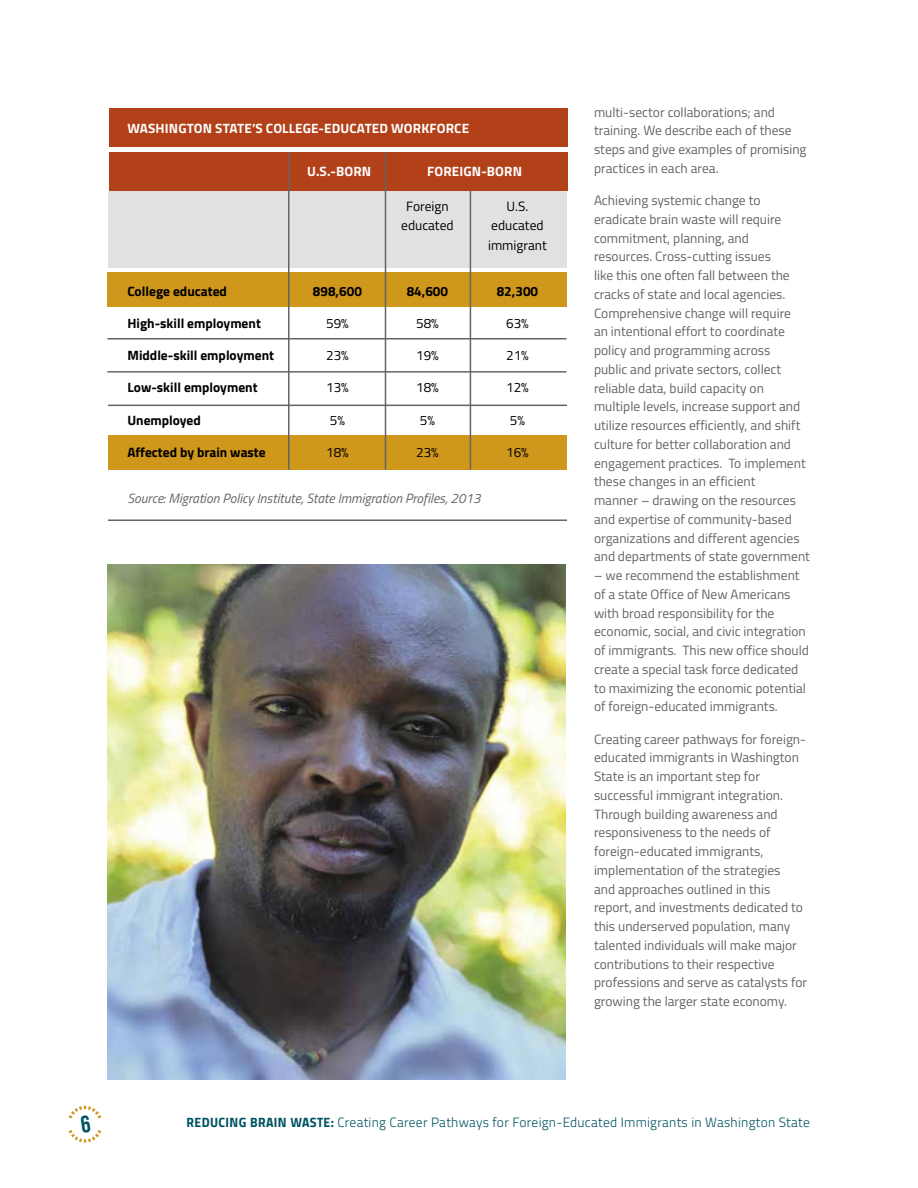
<style>
.page{position:relative;width:918px;height:1188px;background:#fff}
.page>*{position:absolute;margin:0;border:0;box-sizing:border-box;transform-origin:0 0}
.t1{font:13.5px/18.8px "Titillium";color:#636466}
.t2{font:700 13.5px "Titillium";color:#000}
.t3{font:300 13.5px "Titillium";letter-spacing:.02em;color:#005361}
.t4{font:13.5px/19.5px "Titillium";color:#000}
.t5{font:700 13.5px "Titillium";letter-spacing:.01em;color:#fff}
.t6{font:italic 13.5px "Titillium";color:#636466}
.s1{font-family:"Titillium Bold Upright";font-weight:400}
</style>
<div class="page">
<img style="left:108px;top:565px;width:458px;height:515px">
<div style="left:109px;top:108px;width:459px;height:39px;background:#b2411a"></div>
<div style="left:108px;top:191px;width:459px;height:77px;background:#e1e1e2"></div>
<div style="left:107px;top:272px;width:459px;height:34px;background:#cf971c"></div>
<div style="left:108px;top:436px;width:459px;height:34px;background:#cf971c"></div>
<div style="left:109px;top:152px;width:459px;height:39px;background:#b2411a"></div>
<hr style="left:108px;top:519px;width:459px;height:2px;background:#636466">
<hr style="left:107px;top:338px;width:459px;height:2px;background:#636466">
<hr style="left:107px;top:371px;width:459px;height:2px;background:#636466">
<hr style="left:108px;top:405px;width:459px;height:1px;background:#636466">
<hr style="left:385px;top:152px;width:1px;height:318px;background:#636466">
<hr style="left:288px;top:152px;width:2px;height:318px;background:#636466">
<hr style="left:470px;top:191px;width:1px;height:279px;background:#636466">
<svg style="left:69px;top:1106px;width:32px;height:37px"></svg>
<p class="t5" style="left:128px;top:118px;width:343px">WASHINGTON STATE’S COLLEGE-EDUCATED WORKFORCE</p>
<p class="t5" style="left:307px;top:161px;width:65px">U.S.-BORN</p>
<p class="t5" style="left:427px;top:161px;width:96px">FOREIGN-BORN</p>
<p class="t4" style="left:406px;top:196px;width:44px">Foreign</p>
<p class="t4" style="left:507px;top:196px;width:23px">U.S.</p>
<p class="t4" style="left:401px;top:215px;width:54px">educated</p>
<p class="t4" style="left:488px;top:215px;width:60px">educated immigrant</p>
<p class="t2" style="left:127px;top:281px;width:101px">College educated</p>
<p class="t2" style="left:313px;top:281px;width:50px">898,600</p>
<p class="t2" style="left:407px;top:281px;width:43px">84,600</p>
<p class="t2" style="left:497px;top:281px;width:43px">82,300</p>
<p class="t2" style="left:127px;top:313px;width:135px">High-skill employment</p>
<p class="t4" style="left:326px;top:313px;width:24px">59%</p>
<p class="t4" style="left:416px;top:313px;width:24px">58%</p>
<p class="t4" style="left:506px;top:313px;width:24px">63%</p>
<p class="t2" style="left:127px;top:345px;width:148px">Middle-skill employment</p>
<p class="t4" style="left:326px;top:345px;width:24px">23%</p>
<p class="t4" style="left:416px;top:345px;width:24px">19%</p>
<p class="t4" style="left:506px;top:345px;width:24px">21%</p>
<p class="t2" style="left:127px;top:377px;width:132px">Low-skill employment</p>
<p class="t4" style="left:326px;top:377px;width:24px">13%</p>
<p class="t4" style="left:416px;top:377px;width:24px">18%</p>
<p class="t4" style="left:506px;top:377px;width:24px">12%</p>
<p class="t2" style="left:127px;top:410px;width:75px">Unemployed</p>
<p class="t4" style="left:330px;top:410px;width:17px">5%</p>
<p class="t4" style="left:420px;top:410px;width:17px">5%</p>
<p class="t4" style="left:510px;top:410px;width:17px">5%</p>
<p class="t2" style="left:127px;top:442px;width:140px">Affected by brain waste</p>
<p class="t4" style="left:326px;top:442px;width:24px">18%</p>
<p class="t4" style="left:416px;top:442px;width:24px">23%</p>
<p class="t4" style="left:506px;top:442px;width:24px">16%</p>
<p class="t6" style="left:127px;top:488px;width:355px">Source: Migration Policy Institute, State Immigration Profiles, 2013</p>
<p class="t1" style="left:594px;top:102px;width:214px">multi-sector collaborations; and training. We describe each of these steps and give examples of promising practices in each area.</p>
<p class="t1" style="left:594px;top:190px;width:217px">Achieving systemic change to eradicate brain waste will require commitment, planning, and resources. Cross-cutting issues<br>like this one often fall between the cracks of state and local agencies.<br>Comprehensive change will require<br>an intentional effort to coordinate policy and programming across<br>public and private sectors, collect reliable data, build capacity on multiple levels, increase support and utilize resources efficiently, and shift culture for better collaboration and engagement practices. To implement these changes in an efficient<br>manner – drawing on the resources and expertise of community-based organizations and different agencies and departments of state government</p>
<p class="t1" style="left:594px;top:565px;width:217px">– we recommend the establishment of a state Office of New Americans with broad responsibility for the economic, social, and civic integration of immigrants. This new office should create a special task force dedicated to maximizing the economic potential of foreign-educated immigrants.</p>
<p class="t1" style="left:594px;top:729px;width:215px">Creating career pathways for foreign&shy;educated immigrants in Washington State is an important step for successful immigrant integration.<br>Through building awareness and responsiveness to the needs of foreign-educated immigrants, implementation of the strategies<br>and approaches outlined in this report, and investments dedicated to this underserved population, many talented individuals will make major contributions to their respective professions and serve as catalysts for growing the larger state economy.</p>
<p class="t3" style="left:186px;top:1113px;width:625px"><span class="s1">REDUCING BRAIN WASTE:</span> Creating Career Pathways for Foreign-Educated Immigrants in Washington State</p>
</div>
